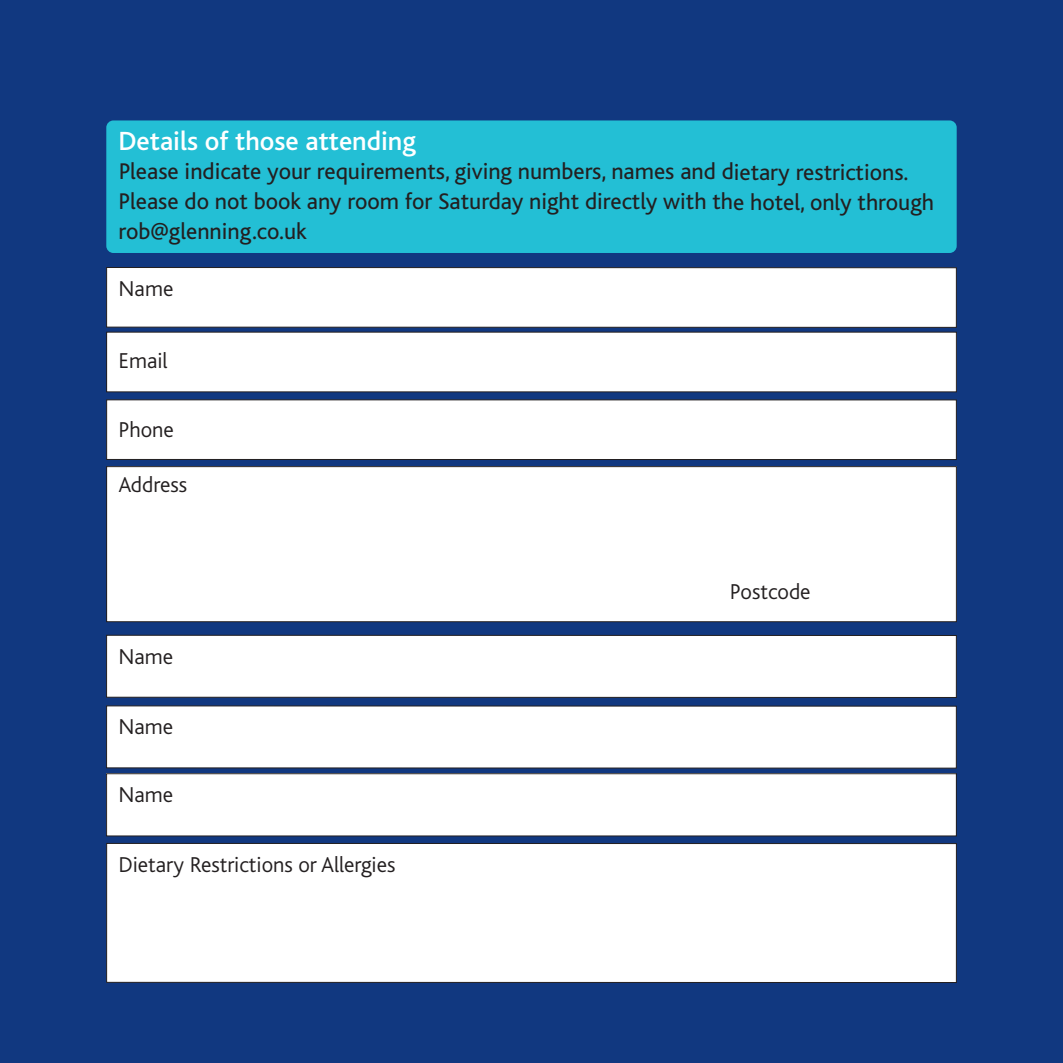
<style>
.page{position:relative;width:1063px;height:1063px;background:#113880}
.page>*{position:absolute;margin:0;border:0;box-sizing:border-box;transform-origin:0 0}
.t1{font:500 27.5px "Bliss";color:#fff}
.t2{font:23.75px/29.8px "Bliss";color:#231f20}
.t3{font:300 22.5px "Bliss";color:#231f20}
</style>
<div class="page">
<div style="left:107px;top:268px;width:849px;height:59px;background:#fff"></div>
<div style="left:106px;top:267px;width:851px;height:61px;border:1px solid #231f20"></div>
<div style="left:107px;top:400px;width:849px;height:60px;background:#fff"></div>
<div style="left:106px;top:400px;width:851px;height:60px;border:1px solid #231f20"></div>
<div style="left:107px;top:332px;width:849px;height:60px;background:#fff"></div>
<div style="left:107px;top:467px;width:849px;height:155px;background:#fff"></div>
<div style="left:106px;top:466px;width:851px;height:156px;border:1px solid #231f20"></div>
<div style="left:107px;top:706px;width:849px;height:62px;background:#fff"></div>
<div style="left:107px;top:774px;width:849px;height:62px;background:#fff"></div>
<div style="left:106px;top:773px;width:851px;height:63px;border:1px solid #231f20"></div>
<div style="left:107px;top:635px;width:849px;height:62px;background:#fff"></div>
<div style="left:106px;top:635px;width:851px;height:63px;border:1px solid #231f20"></div>
<div style="left:107px;top:843px;width:849px;height:140px;background:#fff"></div>
<div style="left:106px;top:843px;width:851px;height:140px;border:1px solid #231f20"></div>
<div style="left:106px;top:120px;width:851px;height:133px;background:#23bfd5;border-radius:7px"></div>
<p class="t1" style="left:119px;top:131px;width:299px">Details of those attending</p>
<p class="t2" style="left:119px;top:159px;width:817px">Please indicate your requirements, giving numbers, names and dietary restrictions.<br>Please do not book any room for Saturday night directly with the hotel, only through rob@glenning.co.uk</p>
<p class="t3" style="left:119px;top:281px;width:56px">Name</p>
<p class="t3" style="left:119px;top:353px;width:51px">Email</p>
<p class="t3" style="left:119px;top:422px;width:57px">Phone</p>
<p class="t3" style="left:119px;top:478px;width:70px">Address</p>
<p class="t3" style="left:119px;top:649px;width:56px">Name</p>
<p class="t3" style="left:119px;top:720px;width:56px">Name</p>
<p class="t3" style="left:119px;top:787px;width:56px">Name</p>
<p class="t3" style="left:119px;top:857px;width:278px">Dietary Restrictions or Allergies</p>
<p class="t3" style="left:730px;top:584px;width:82px">Postcode</p>
</div>
